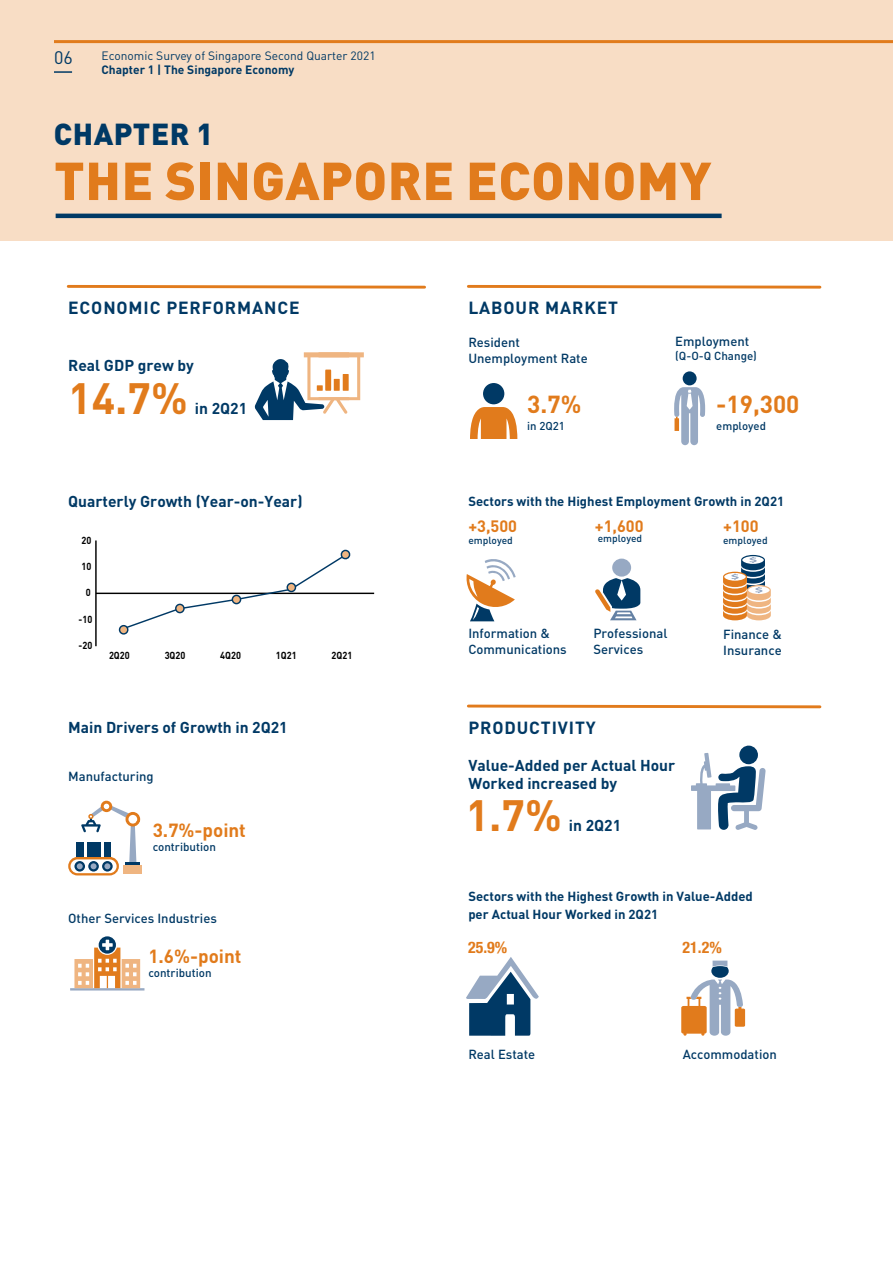
<style>
.page{position:relative;width:893px;height:1263px;background:#fff}
.page>*{position:absolute;margin:0;border:0;box-sizing:border-box;transform-origin:0 0}
.t1{font:900 52.5px "DIN Pro";letter-spacing:.01em;color:#e17b1c}
.t2{font:700 43.35px "DIN Pro";color:#e17b1c}
.t3{font:900 30px "DIN Pro";letter-spacing:.02em;color:#003965}
.t4{font:700 24.3px "DIN Pro";color:#e17b1c}
.t5{font:700 18.9px "DIN Pro";color:#e17b1c}
.t6{font:18px "DIN Pro";color:#003965}
.t7{font:700 17.4px "DIN Pro";letter-spacing:.05em;color:#003965}
.t8{font:700 16.35px "DIN Pro";color:#e17b1c}
.t9{font:700 condensed 15.9px "Helvetica Neue LT Std";color:#e17b1c}
.t10{font:700 15.6px/18.8px "DIN Pro";color:#003965}
.t11{font:500 13.05px/15.6px "DIN Pro";color:#003965}
.t12{font:700 13.05px/17.4px "DIN Pro";color:#003965}
.t13{font:12px "DIN Pro";color:#003965}
.t14{font:700 12px "DIN Pro";color:#003965}
.t15{font:500 11.55px "DIN Pro";color:#003965}
.t16{font:500 11.4px "DIN Pro";color:#003965}
.t17{font:700 10.2px "DIN Pro";color:#000;scale:.9 1}
.t18{font:500 10.2px "DIN Pro";color:#003965}
</style>
<div class="page">
<div style="left:0;top:0;width:893px;height:241px;background:#f8ddc5"></div>
<hr style="left:56px;top:214px;width:666px;height:4px;background:#003965">
<hr style="left:96px;top:593px;width:278px;height:1px;background:#000">
<hr style="left:95px;top:540px;width:2px;height:106px;background:#000">
<svg style="left:119px;top:625px;width:9px;height:10px"></svg>
<svg style="left:122px;top:549px;width:229px;height:81px"></svg>
<div style="left:683px;top:371px;width:14px;height:14px;background:#003965;border-radius:50%"></div>
<svg style="left:674px;top:387px;width:31px;height:58px"></svg>
<svg style="left:255px;top:352px;width:109px;height:68px"></svg>
<svg style="left:739px;top:745px;width:19px;height:19px"></svg>
<svg style="left:691px;top:753px;width:75px;height:77px"></svg>
<svg style="left:470px;top:407px;width:47px;height:31px"></svg>
<div style="left:483px;top:383px;width:21px;height:21px;background:#003965;border-radius:50%"></div>
<div style="left:101px;top:801px;width:11px;height:11px;border:3px solid #bfbfbf;border-radius:50%"></div>
<div style="left:124px;top:865px;width:18px;height:8px;background:#efb581"></div>
<svg style="left:68px;top:806px;width:72px;height:69px"></svg>
<hr style="left:101px;top:842px;width:3px;height:15px;background:#fff">
<svg style="left:681px;top:960px;width:64px;height:76px"></svg>
<svg style="left:723px;top:555px;width:48px;height:65px"></svg>
<svg style="left:70px;top:936px;width:74px;height:54px"></svg>
<svg style="left:466px;top:559px;width:50px;height:62px"></svg>
<div style="left:612px;top:559px;width:19px;height:18px;background:#97a9c3;border-radius:50%"></div>
<svg style="left:595px;top:578px;width:45px;height:42px"></svg>
<svg style="left:466px;top:957px;width:73px;height:79px"></svg>
<svg style="left:467px;top:704px;width:355px;height:5px"></svg>
<svg style="left:467px;top:284px;width:355px;height:5px"></svg>
<svg style="left:66px;top:284px;width:360px;height:5px"></svg>
<svg style="left:54px;top:71px;width:18px;height:2px"></svg>
<hr style="left:54px;top:40px;width:839px;height:3px;background:#e17b1c">
<h3 class="t6" style="left:54px;top:45px;width:20px">06</h3>
<p class="t13" style="left:101px;top:48px;width:276px">Economic Survey of Singapore Second Quarter 2021</p>
<p class="t14" style="left:101px;top:60px;width:195px">Chapter 1 | The Singapore Economy</p>
<h3 class="t3" style="left:54px;top:108px;width:161px">CHAPTER 1</h3>
<h1 class="t1" style="left:54px;top:136px;width:659px">THE SINGAPORE ECONOMY</h1>
<h3 class="t7" style="left:68px;top:294px;width:233px">ECONOMIC PERFORMANCE</h3>
<h3 class="t7" style="left:468px;top:294px;width:151px">LABOUR MARKET</h3>
<p class="t10" style="left:68px;top:354px;width:127px">Real GDP grew by</p>
<h2 class="t2" style="left:68px;top:362px;width:121px">14.7%</h2>
<p class="t10" style="left:195px;top:397px;width:54px">in 2Q21</p>
<p class="t11" style="left:468px;top:333px;width:121px">Resident<br>Unemployment Rate</p>
<h3 class="t4" style="left:527px;top:384px;width:56px">3.7%</h3>
<p class="t16" style="left:527px;top:416px;width:39px">in 2Q21</p>
<p class="t11" style="left:675px;top:332px;width:76px">Employment</p>
<p class="t15" style="left:675px;top:346px;width:83px">(Q-O-Q Change)</p>
<h3 class="t4" style="left:716px;top:384px;width:85px">-19,300</h3>
<p class="t16" style="left:716px;top:416px;width:51px">employed</p>
<p class="t10" style="left:68px;top:490px;width:236px">Quarterly Growth (Year-on-Year)</p>
<p class="t17" style="left:81px;top:531px;width:13px">20</p>
<p class="t17" style="left:81px;top:558px;width:13px">10</p>
<p class="t17" style="left:86px;top:584px;width:7px">0</p>
<p class="t17" style="left:79px;top:611px;width:17px">-10</p>
<p class="t17" style="left:79px;top:637px;width:17px">-20</p>
<p class="t17" style="left:109px;top:646px;width:25px">2Q20</p>
<p class="t17" style="left:165px;top:646px;width:25px">3Q20</p>
<p class="t17" style="left:220px;top:646px;width:25px">4Q20</p>
<p class="t17" style="left:276px;top:646px;width:25px">1Q21</p>
<p class="t17" style="left:332px;top:646px;width:25px">2Q21</p>
<p class="t10" style="left:68px;top:716px;width:221px">Main Drivers of Growth in 2Q21</p>
<p class="t11" style="left:68px;top:767px;width:87px">Manufacturing</p>
<h3 class="t5" style="left:153px;top:814px;width:95px">3.7%-point</h3>
<p class="t15" style="left:153px;top:837px;width:65px">contribution</p>
<p class="t11" style="left:68px;top:909px;width:150px">Other Services Industries</p>
<h3 class="t5" style="left:148px;top:940px;width:95px">1.6%-point</h3>
<p class="t15" style="left:148px;top:963px;width:65px">contribution</p>
<p class="t12" style="left:468px;top:491px;width:317px">Sectors with the Highest Employment Growth in 2Q21</p>
<p class="t8" style="left:723px;top:512px;width:37px">+100</p>
<p class="t18" style="left:723px;top:532px;width:46px">employed</p>
<p class="t8" style="left:595px;top:512px;width:50px">+1,600</p>
<p class="t18" style="left:598px;top:530px;width:46px">employed</p>
<p class="t8" style="left:468px;top:513px;width:50px">+3,500</p>
<p class="t18" style="left:468px;top:532px;width:46px">employed</p>
<p class="t11" style="left:468px;top:624px;width:100px">Information &amp;<br>Communications</p>
<p class="t11" style="left:593px;top:624px;width:76px">Professional<br>Services</p>
<h3 class="t7" style="left:468px;top:713px;width:129px">PRODUCTIVITY</h3>
<p class="t10" style="left:468px;top:754px;width:208px">Value-Added per Actual Hour<br>Worked increased by</p>
<h2 class="t2" style="left:466px;top:779px;width:98px">1.7%</h2>
<p class="t10" style="left:569px;top:814px;width:54px">in 2Q21</p>
<p class="t11" style="left:723px;top:625px;width:60px">Finance &amp;<br>Insurance</p>
<p class="t12" style="left:468px;top:886px;width:286px">Sectors with the Highest Growth in Value-Added per Actual Hour Worked in 2Q21</p>
<p class="t9" style="left:468px;top:938px;width:41px">25.9%</p>
<p class="t11" style="left:468px;top:1045px;width:68px">Real Estate</p>
<p class="t9" style="left:683px;top:938px;width:41px">21.2%</p>
<p class="t11" style="left:683px;top:1045px;width:96px">Accommodation</p>
</div>
